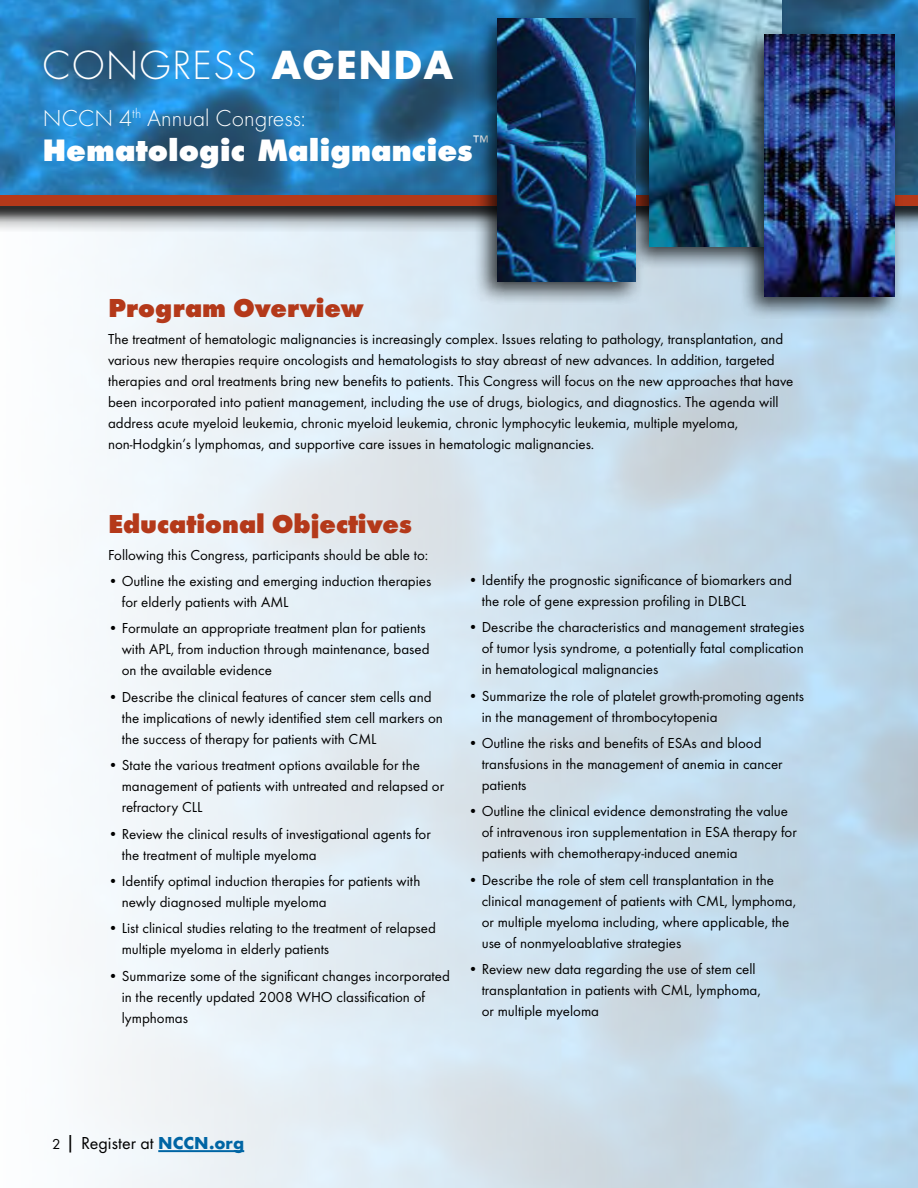
<style>
.page{position:relative;width:918px;height:1188px;background:#fff}
.page>*{position:absolute;margin:0;border:0;box-sizing:border-box;transform-origin:0 0}
.t1{font:300 37.5px "Futura";letter-spacing:.05em;color:#fff}
.t2{font:800 28.5px "Futura";color:#fff}
.t3{font:800 27px "Futura T";color:#b4391a}
.t4{font:300 24px "Futura T";color:#fff}
.t5{font:18px "Futura T";color:#000}
.t6{font:15px/21px "Futura T";color:#000}
.s1{font-weight:700}
.s2{font-size:15px}
.s3{font-size:21px}
.s4{font-weight:700;color:#0065a4}
</style>
<div class="page">
<img style="left:0;top:0;width:918px;height:186px">
<div style="left:0;top:186px;width:918px;height:46px;background:#000;opacity:.75"></div>
<div style="left:0;top:195px;width:918px;height:10px;background:#b4391a"></div>
<hr style="left:158px;top:1150px;width:86px;height:2px;background:#0065a4">
<div style="left:624px;top:0;width:165px;height:270px;background:#000;opacity:.75"></div>
<img style="left:650px;top:0;width:131px;height:247px">
<div style="left:472px;top:8px;width:172px;height:297px;background:#000;opacity:.75"></div>
<img style="left:498px;top:19px;width:138px;height:263px">
<div style="left:738px;top:23px;width:164px;height:296px;background:#000;opacity:.75"></div>
<img style="left:764px;top:34px;width:131px;height:263px">
<h1 class="t1" style="left:43px;top:41px;width:412px">CONGRESS <span class="s1">AGENDA</span></h1>
<h3 class="t4" style="left:43px;top:104px;width:264px">N CCN 4<sup>th</sup> Annual Congress:</h3>
<h2 class="t2" style="left:43px;top:133px;width:447px">Hematologic Malignancies<sup>™</sup></h2>
<h3 class="t3" style="left:108px;top:292px;width:257px">Program Overview</h3>
<p class="t6" style="left:108px;top:328px;width:687px">The treatment of hematologic malignancies is increasingly complex. Issues relating to pathology, transplantation, and various new therapies require oncologists and hematologists to stay abreast of new advances. In addition, targeted therapies and oral treatments bring new benefits to patients. This Congress will focus on the new approaches that have been incorporated into patient management, including the use of drugs, biologics, and diagnostics. The agenda will address acute myeloid leukemia, chronic myeloid leukemia, chronic lymphocytic leukemia, multiple myeloma, non-Hodgkin’s lymphomas, and supportive care issues in hematologic malignancies.</p>
<h3 class="t3" style="left:108px;top:508px;width:306px">Educational Objectives</h3>
<p class="t6" style="left:108px;top:544px;width:322px">Following this Congress, participants should be able to:</p>
<p class="t6" style="left:122px;top:570px;width:311px;text-indent:-14px">• Outline the existing and emerging induction therapies for elderly patients with AML</p>
<p class="t6" style="left:122px;top:618px;width:309px;text-indent:-14px">• Formulate an appropriate treatment plan for patients with APL, from induction through maintenance, based on the available evidence</p>
<p class="t6" style="left:122px;top:686px;width:323px;text-indent:-14px">• Describe the clinical features of cancer stem cells and the implications of newly identified stem cell markers on the success of therapy for patients with CML</p>
<p class="t6" style="left:122px;top:755px;width:324px;text-indent:-14px">• State the various treatment options available for the management of patients with untreated and relapsed or refractory CLL</p>
<p class="t6" style="left:122px;top:823px;width:311px;text-indent:-14px">• Review the clinical results of investigational agents for the treatment of multiple myeloma</p>
<p class="t6" style="left:122px;top:870px;width:300px;text-indent:-14px">• Identify optimal induction therapies for patients with newly diagnosed multiple myeloma</p>
<p class="t6" style="left:122px;top:918px;width:316px;text-indent:-14px">• List clinical studies relating to the treatment of relapsed multiple myeloma in elderly patients</p>
<p class="t6" style="left:122px;top:965px;width:330px;text-indent:-14px">• Summarize some of the significant changes incorporated in the recently updated 2008 WHO classification of lymphomas</p>
<p class="t6" style="left:482px;top:569px;width:312px;text-indent:-14px">• Identify the prognostic significance of biomarkers and the role of gene expression profiling in DLBCL</p>
<p class="t6" style="left:482px;top:617px;width:324px;text-align:justify;text-indent:-14px">• Describe the characteristics and management strategies of tumor lysis syndrome, a potentially fatal complication in hematological malignancies</p>
<p class="t6" style="left:482px;top:685px;width:324px;text-indent:-14px">• Summarize the role of platelet growth-promoting agents in the management of thrombocytopenia</p>
<p class="t6" style="left:482px;top:732px;width:302px;text-indent:-14px">• Outline the risks and benefits of ESAs and blood transfusions in the management of anemia in cancer patients</p>
<p class="t6" style="left:482px;top:801px;width:317px;text-indent:-14px">• Outline the clinical evidence demonstrating the value of intravenous iron supplementation in ESA therapy for patients with chemotherapy-induced anemia</p>
<p class="t6" style="left:482px;top:869px;width:316px;text-indent:-14px">• Describe the role of stem cell transplantation in the clinical management of patients with CML, lymphoma, or multiple myeloma including, where applicable, the use of nonmyeloablative strategies</p>
<p class="t6" style="left:482px;top:959px;width:281px;text-indent:-14px">• Review new data regarding the use of stem cell transplantation in patients with CML, lymphoma, or multiple myeloma</p>
<p class="t5" style="left:52px;top:1133px;width:193px"><span class="s2">2</span> <span class="s3">|</span> Register at <span class="s4">NCCN.org</span></p>
</div>
